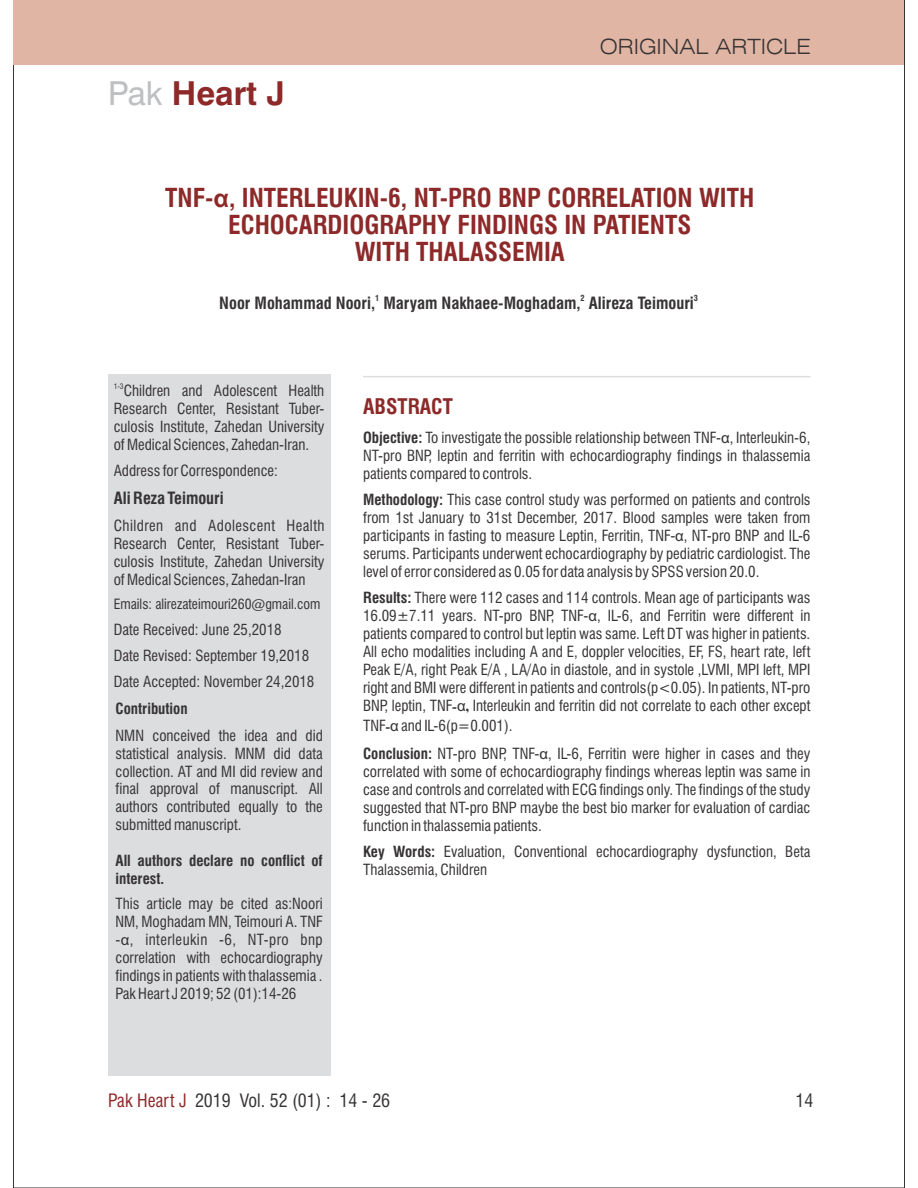
<style>
.page{position:relative;width:918px;height:1188px;background:#fff}
.page>*{position:absolute;margin:0;border:0;box-sizing:border-box;transform-origin:0 0}
.t1{font:700 33px "Swiss 721 BT";color:#8e2929}
.t2{font:700 condensed 25.5px/27.3px "Swiss 721 BT";color:#8e2929;text-align:center}
.t3{font:300 expanded 21px "Swiss 721 BT";color:#373435}
.t4{font:700 condensed 21px "Swiss 721 BT";color:#8e2929}
.t5{font:condensed 18px "Swiss 721 BT";color:#373435}
.t6{font:700 condensed 16.5px "Swiss 721 BT";color:#373435}
.t7{font:condensed 15px/18px "Swiss 721 BT";color:#373435;text-align:justify}
.t8{font:700 condensed 15px/18px "Swiss 721 BT";color:#373435}
.t9{font:condensed 13.8px "Swiss 721 BT";color:#373435}
.t10{font:700 condensed 8.25px "Swiss 721 BT";color:#373435}
.t11{font:condensed 7.5px "Swiss 721 BT";color:#373435}
.s1{font-weight:400;color:#bdbfc1}
.s2{font-family:"Arial";font-stretch:normal}
.s3{font-weight:700}
.s4{font-family:"ERKN";font-stretch:normal}
.s5{color:#8e2929}
</style>
<div class="page">
<div style="left:14px;top:0;width:890px;height:65px;background:#e0b5a4"></div>
<div style="left:108px;top:374px;width:222px;height:701px;background:#dcdddf"></div>
<hr style="left:363px;top:376px;width:447px;height:1px;background:#dcdddf">
<h1 class="t1" style="left:108px;top:80px;width:178px"><span class="s1">Pak</span> Heart J</h1>
<h3 class="t3" style="left:600px;top:38px;width:213px">ORIGINAL ARTICLE</h3>
<h2 class="t2" style="left:165px;top:186px;width:591px">TNF-<span class="s2">α</span>, INTERLEUKIN-6, NT-PRO BNP CORRELATION WITH<br>ECHOCARDIOGRAPHY FINDINGS IN PATIENTS<br>WITH THALASSEMIA</h2>
<p class="t10" style="left:375px;top:294px;width:6px">1</p>
<p class="t10" style="left:581px;top:294px;width:6px">2</p>
<p class="t10" style="left:694px;top:294px;width:6px">3</p>
<p class="t6" style="left:219px;top:296px;width:476px">Noor Mohammad Noori, Maryam Nakhaee-Moghadam, Alireza Teimouri</p>
<p class="t11" style="left:114px;top:383px;width:11px">1-3</p>
<p class="t7" style="left:114px;top:383px;width:212px;text-indent:10px">Children and Adolescent Health Research Center, Resistant Tuber&shy;culosis Institute, Zahedan University of Medical Sciences, Zahedan-Iran.</p>
<p class="t7" style="left:114px;top:463px;width:166px">Address for Correspondence:</p>
<p class="t6" style="left:114px;top:492px;width:112px">Ali Reza Teimouri</p>
<p class="t7" style="left:114px;top:518px;width:212px">Children and Adolescent Health Research Center, Resistant Tuber&shy;culosis Institute, Zahedan University of Medical Sciences, Zahedan-Iran</p>
<p class="t9" style="left:114px;top:599px;width:208px">Emails: alirezateimouri260@gmail.com</p>
<p class="t7" style="left:114px;top:618px;width:202px;line-height:26.1px;text-align:left">Date Received: June 25,2018<br>Date Revised: September 19,2018<br>Date Accepted: November 24,2018</p>
<p class="t8" style="left:116px;top:702px;width:74px">Contribution</p>
<p class="t7" style="left:116px;top:728px;width:209px">NMN conceived the idea and did statistical analysis. MNM did data collection. AT and MI did review and final approval of manuscript. All authors contributed equally to the submitted manuscript.</p>
<p class="t8" style="left:115px;top:853px;width:209px">All authors declare no conflict of interest.</p>
<p class="t7" style="left:115px;top:896px;width:209px">This article may be cited as:Noori NM, Moghadam MN, Teimouri A. TNF -<span class="s2">α</span>, interleukin -6, NT-pro bnp correlation with echocardiography findings in patients with thalassemia .<br>Pak Heart J 2019; 52 (01):14-26</p>
<h3 class="t4" style="left:363px;top:398px;width:91px">ABSTRACT</h3>
<p class="t7" style="left:363px;top:430px;width:449px"><span class="s3">Objective:</span> To investigate the possible relationship between TNF-<span class="s2">α</span>, Interleukin-6, NT-pro BNP, leptin and ferritin with echocardiography findings in thalassemia patients compared to controls.</p>
<p class="t7" style="left:363px;top:492px;width:449px"><span class="s3">Methodology:</span> This case control study was performed on patients and controls from 1st January to 31st December, 2017. Blood samples were taken from participants in fasting to measure Leptin, Ferritin, TNF-<span class="s2">α</span>, NT-pro BNP and IL-6 serums. Participants underwent echocardiography by pediatric cardiologist. The level of error considered as 0.05 for data analysis by SPSS version 20.0.</p>
<p class="t7" style="left:363px;top:590px;width:449px"><span class="s3">Results:</span> There were 112 cases and 114 controls. Mean age of participants was 16.09±7.11 years. NT-pro BNP, TNF-<span class="s2">α</span>, IL-6, and Ferritin were different in patients compared to control but leptin was same. Left DT was higher in patients.<br>All echo modalities including A and E, doppler velocities, EF, FS, heart rate, left Peak E/A, right Peak E/A , LA/Ao in diastole, and in systole ,LVMI, MPI left, MPI right and BMI were different in patients and controls(p&lt;0.05). In patients, NT-pro BNP, leptin, TNF<span class="s4">-</span><span class="s2">α</span><span class="s4">,</span> Interleukin and ferritin did not correlate to each other except TNF<span class="s4">-</span><span class="s2">α</span> and IL-6(p=0.001).</p>
<p class="t7" style="left:363px;top:746px;width:449px"><span class="s3">Conclusion:</span> NT-pro BNP, TNF-<span class="s2">α</span>, IL-6, Ferritin were higher in cases and they correlated with some of echocardiography findings whereas leptin was same in case and controls and correlated with ECG findings only. The findings of the study suggested that NT-pro BNP maybe the best bio marker for evaluation of cardiac function in thalassemia patients.</p>
<p class="t7" style="left:363px;top:844px;width:449px"><span class="s3">Key Words:</span> Evaluation, Conventional echocardiography dysfunction, Beta<br>Thalassemia, Children</p>
<p class="t5" style="left:108px;top:1094px;width:284px"><span class="s5">Pak Heart J</span> 2019 Vol. 52 (01) : 14 - 26</p>
<p class="t5" style="left:796px;top:1094px;width:19px">14</p>
</div>
